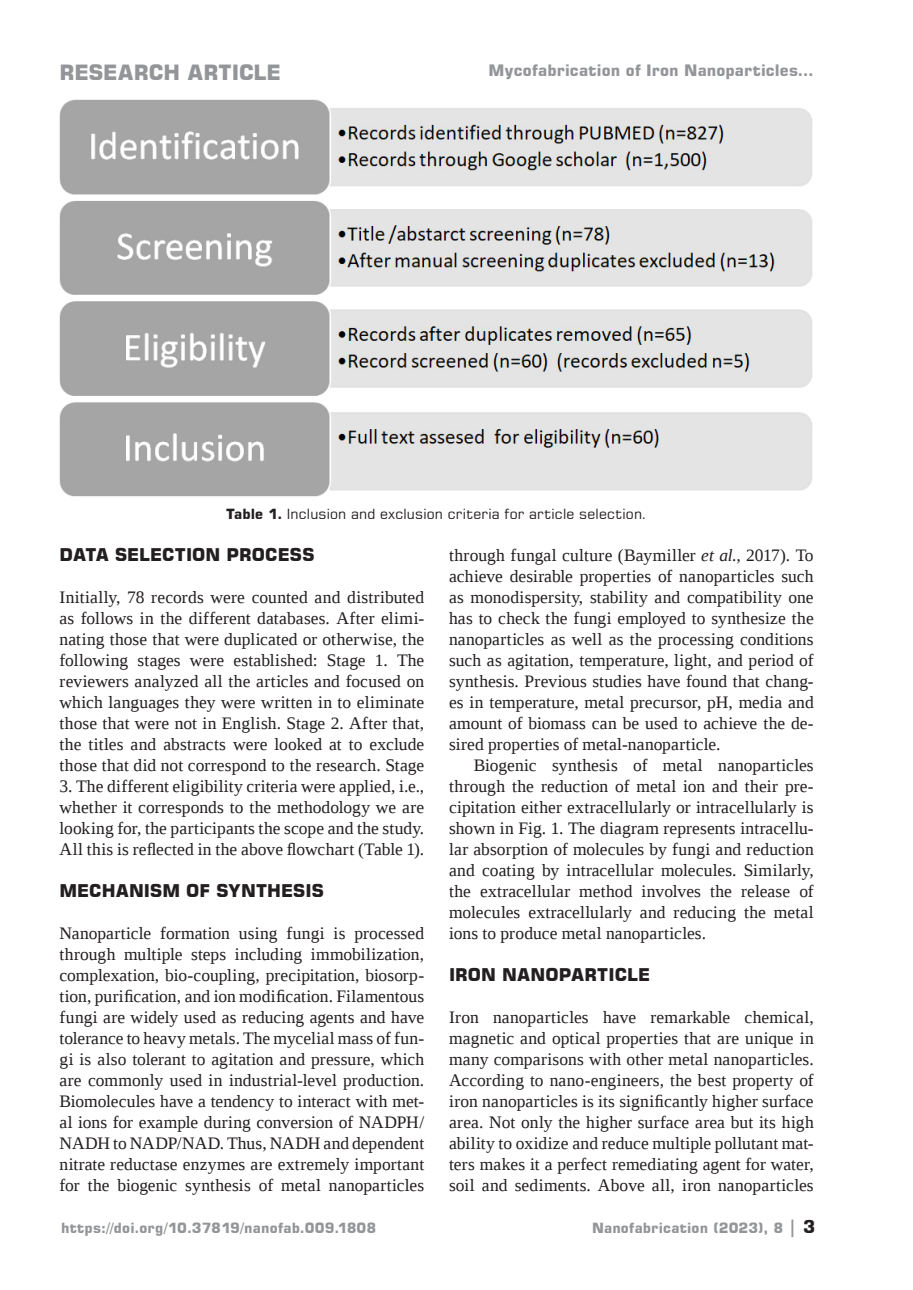
<style>
.page{position:relative;width:913px;height:1290px;background:#fff}
.page>*{position:absolute;margin:0;border:0;box-sizing:border-box;transform-origin:0 0}
.t1{font:700 21px "Square 721 BT";letter-spacing:-.005em;color:#939598}
.Párrafo_Español{font:17.5px/21px "Liberation Serif";letter-spacing:.005em;color:#231f20;text-align:justify}
.Subtítulo{font:700 17.5px "Square 721 BT";letter-spacing:.005em;color:#231f20}
.t2{font:700 15.75px "Square 721 BT";letter-spacing:.01em;color:#939598}
.t3{font:700 14px "Square 721 BT";letter-spacing:.01em;color:#939598}
.Pie_de_foto{font:14px "Square 721 BT";letter-spacing:.015em;color:#231f20}
.s1{font-weight:700}
.s2{font-style:italic}
.s3{font-size:17.5px}
.s4{font-size:17.5px;color:#231f20}
</style>
<div class="page">
<img style="left:60px;top:99px;width:753px;height:397px">
<p class="t1" style="left:60px;top:60px;width:223px">RESEARCH ARTICLE</p>
<p class="t2" style="left:488px;top:61px;width:327px">Mycofabrication of Iron Nanoparticles…</p>
<p class="Pie_de_foto" style="left:226px;top:505px;width:422px"><span class="s1">Table 1.</span> Inclusion and exclusion criteria for article selection.</p>
<p class="Subtítulo" style="left:60px;top:544px;width:256px">DATA SELECTION PROCESS</p>
<p class="Párrafo_Español" style="left:60px;top:587px;width:366px">Initially, 78 records were counted and distributed as follows in the different databases. After elimi&shy;nating those that were duplicated or otherwise, the following stages were established: Stage 1. The reviewers analyzed all the articles and focused on which languages they were written in to eliminate those that were not in English. Stage 2. After that, the titles and abstracts were looked at to exclude those that did not correspond to the research. Stage</p>
<p class="Párrafo_Español" style="left:60px;top:776px;width:366px">3. The different eligibility criteria were applied, i.e., whether it corresponds to the methodology we are looking for, the participants the scope and the study.<br>All this is reflected in the above flowchart (Table 1).</p>
<p class="Subtítulo" style="left:60px;top:880px;width:266px">MECHANISM OF SYNTHESIS</p>
<p class="Párrafo_Español" style="left:60px;top:923px;width:366px">Nanoparticle formation using fungi is processed through multiple steps including immobilization, complexation, bio-coupling, precipitation, biosorp&shy;tion, purification, and ion modification. Filamentous fungi are widely used as reducing agents and have tolerance to heavy metals. The mycelial mass of fun&shy;gi is also tolerant to agitation and pressure, which are commonly used in industrial-level production.<br>Biomolecules have a tendency to interact with met&shy;al ions for example during conversion of NADPH/ NADH to NADP/NAD. Thus, NADH and dependent nitrate reductase enzymes are extremely important for the biogenic synthesis of metal nanoparticles</p>
<p class="Párrafo_Español" style="left:449px;top:545px;width:366px">through fungal culture (Baymiller <span class="s2">et al.,</span> 2017). To achieve desirable properties of nanoparticles such as monodispersity, stability and compatibility one has to check the fungi employed to synthesize the nanoparticles as well as the processing conditions such as agitation, temperature, light, and period of synthesis. Previous studies have found that chang&shy;es in temperature, metal precursor, pH, media and amount of biomass can be used to achieve the de&shy;sired properties of metal-nanoparticle.</p>
<p class="Párrafo_Español" style="left:449px;top:755px;width:366px;text-indent:25px">Biogenic synthesis of metal nanoparticles through the reduction of metal ion and their pre&shy;cipitation either extracellularly or intracellularly is shown in Fig. 1. The diagram represents intracellu&shy;lar absorption of molecules by fungi and reduction and coating by intracellular molecules. Similarly, the extracellular method involves the release of molecules extracellularly and reducing the metal ions to produce metal nanoparticles.</p>
<p class="Subtítulo" style="left:449px;top:964px;width:202px">IRON NANOPARTICLE</p>
<p class="Párrafo_Español" style="left:449px;top:1007px;width:366px">Iron nanoparticles have remarkable chemical, magnetic and optical properties that are unique in many comparisons with other metal nanoparticles.<br>According to nano-engineers, the best property of iron nanoparticles is its significantly higher surface area. Not only the higher surface area but its high ability to oxidize and reduce multiple pollutant mat&shy;ters makes it a perfect remediating agent for water, soil and sediments. Above all, iron nanoparticles</p>
<p class="t3" style="left:61px;top:1220px;width:317px">https://doi.org/10.37819/nanofab.009.1808</p>
<p class="t3" style="left:592px;top:1220px;width:225px">Nanofabrication (2023), 8 <span class="s3">|</span> <span class="s4">3</span></p>
</div>
